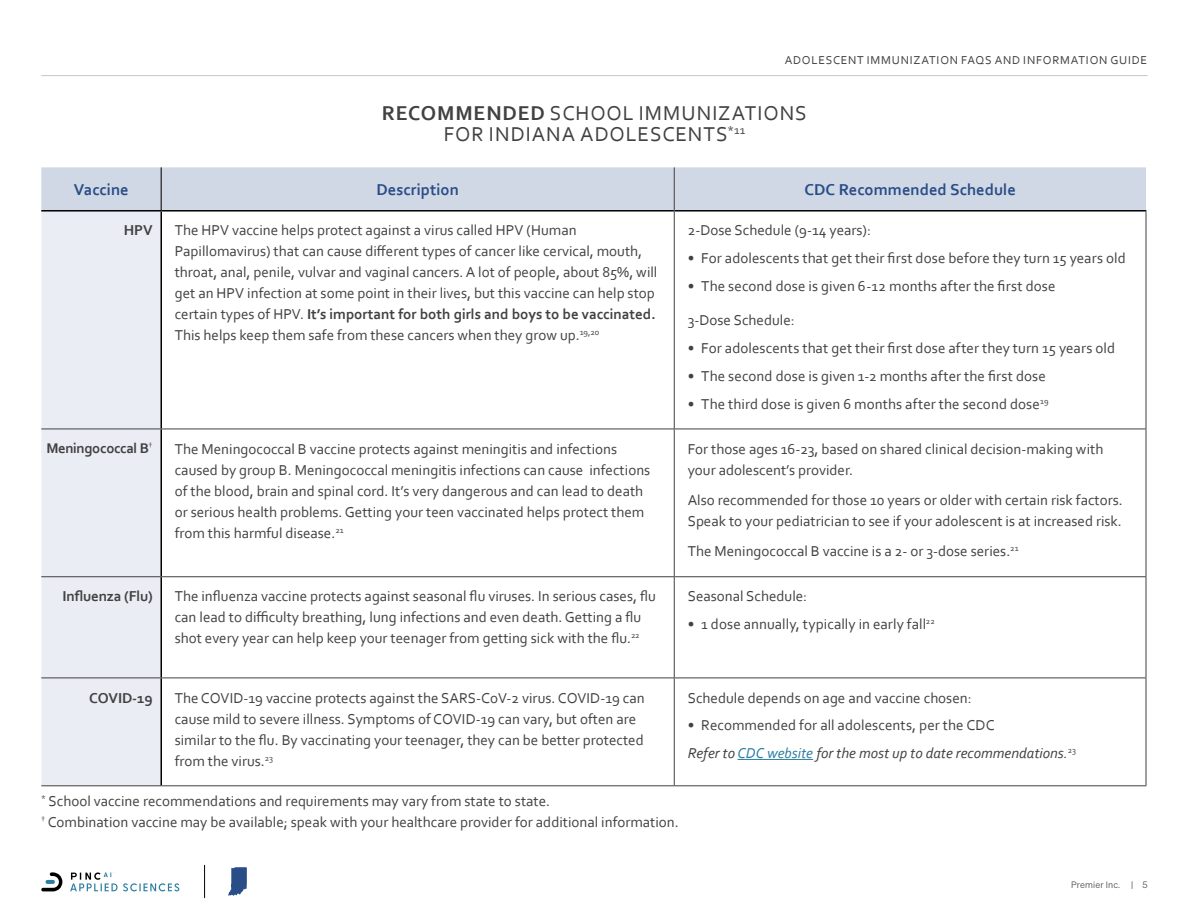
<style>
.page{position:relative;width:1188px;height:918px;background:#fff}
.page>*{position:absolute;margin:0;border:0;box-sizing:border-box;transform-origin:0 0}
.t1{font:21px/21px "Corbel";letter-spacing:.045em;color:#414042;text-align:center}
.t2{font:700 16.5px "Corbel";letter-spacing:.005em;color:#294d87}
.t3{font:15px/21px "Corbel";color:#414042}
.t4{font:italic 15px/27.8px "Corbel";color:#414042}
.t5{font:700 15px "Corbel";letter-spacing:-.01em;color:#414042}
.t6{font:700 14.7px "Corbel";letter-spacing:-.02em;color:#414042}
.t7{font:12px "Corbel";letter-spacing:.065em;color:#414042}
.t8{font:9px "Sohne Leicht";letter-spacing:.02em;color:#414042}
.s1{font-weight:700}
.s2{font-style:normal}
.s3{color:#2b7ea1}
</style>
<div class="page">
<svg style="left:41px;top:872px;width:21px;height:19px"></svg>
<svg style="left:70px;top:873px;width:109px;height:18px"></svg>
<svg style="left:228px;top:867px;width:19px;height:29px"></svg>
<hr style="left:204px;top:865px;width:1px;height:33px;background:#000">
<hr style="left:41px;top:75px;width:1107px;height:1px;background:#c5c6c6">
<div style="left:41px;top:167px;width:1105px;height:43px;background:#d0d8e5"></div>
<div style="left:41px;top:212px;width:119px;height:573px;background:#eaedf3"></div>
<hr style="left:41px;top:210px;width:120px;height:2px;background:#000">
<hr style="left:161px;top:210px;width:513px;height:2px;background:#000">
<hr style="left:160px;top:212px;width:2px;height:217px;background:#000">
<hr style="left:675px;top:210px;width:471px;height:2px;background:#000">
<hr style="left:160px;top:429px;width:2px;height:147px;background:#000">
<hr style="left:160px;top:577px;width:2px;height:101px;background:#000">
<hr style="left:160px;top:678px;width:2px;height:107px;background:#000">
<hr style="left:674px;top:167px;width:1px;height:44px;background:#414042">
<hr style="left:160px;top:167px;width:2px;height:43px;background:#414042">
<hr style="left:41px;top:429px;width:120px;height:1px;background:#414042">
<hr style="left:41px;top:576px;width:120px;height:1px;background:#414042">
<hr style="left:41px;top:678px;width:120px;height:1px;background:#414042">
<hr style="left:41px;top:785px;width:120px;height:1px;background:#414042">
<hr style="left:161px;top:429px;width:513px;height:1px;background:#414042">
<hr style="left:161px;top:576px;width:513px;height:1px;background:#414042">
<hr style="left:161px;top:678px;width:513px;height:1px;background:#414042">
<hr style="left:161px;top:785px;width:513px;height:1px;background:#414042">
<hr style="left:674px;top:429px;width:472px;height:1px;background:#414042">
<hr style="left:674px;top:576px;width:472px;height:1px;background:#414042">
<hr style="left:674px;top:678px;width:472px;height:1px;background:#414042">
<hr style="left:674px;top:785px;width:472px;height:1px;background:#414042">
<hr style="left:674px;top:211px;width:1px;height:218px;background:#414042">
<hr style="left:1146px;top:212px;width:1px;height:217px;background:#414042">
<hr style="left:674px;top:429px;width:1px;height:147px;background:#414042">
<hr style="left:1146px;top:429px;width:1px;height:147px;background:#414042">
<hr style="left:674px;top:577px;width:1px;height:101px;background:#414042">
<hr style="left:1146px;top:577px;width:1px;height:101px;background:#414042">
<hr style="left:674px;top:678px;width:1px;height:107px;background:#414042">
<hr style="left:1146px;top:678px;width:1px;height:107px;background:#414042">
<hr style="left:738px;top:759px;width:75px;height:1px;background:#2b7ea1">
<p class="t7" style="left:785px;top:53px;width:364px">ADOLESCENT IMMUNIZATION FAQS AND INFORMATION GUIDE</p>
<h1 class="t1" style="left:382px;top:102px;width:427px"><span class="s1">RECOMMENDED</span> SCHOOL IMMUNIZATIONS<br>FOR INDIANA ADOLESCENTS<sup>*11</sup></h1>
<p class="t2" style="left:74px;top:180px;width:56px">Vaccine</p>
<p class="t2" style="left:377px;top:180px;width:84px">Description</p>
<p class="t2" style="left:804px;top:180px;width:213px">CDC Recommended Schedule</p>
<p class="t5" style="left:124px;top:221px;width:30px">HPV</p>
<p class="t3" style="left:175px;top:220px;width:484px">The HPV vaccine helps protect against a virus called HPV (Human Papillomavirus) that can cause different types of cancer like cervical, mouth, throat, anal, penile, vulvar and vaginal cancers. A lot of people, about 85%, will get an HPV infection at some point in their lives, but this vaccine can help stop certain types of HPV. <span class="s1">It’s important for both girls and boys to be vaccinated.<br></span>This helps keep them safe from these cancers when they grow up.<sup>19,20</sup></p>
<p class="t3" style="left:688px;top:220px;width:185px">2-Dose Schedule (9-14 years):</p>
<p class="t3" style="left:688px;top:247px;width:440px">• For adolescents that get their first dose before they turn 15 years old</p>
<p class="t3" style="left:688px;top:275px;width:369px">• The second dose is given 6-12 months after the first dose</p>
<p class="t3" style="left:688px;top:310px;width:109px">3-Dose Schedule:</p>
<p class="t3" style="left:688px;top:337px;width:429px">• For adolescents that get their first dose after they turn 15 years old</p>
<p class="t3" style="left:688px;top:365px;width:360px">• The second dose is given 1-2 months after the first dose</p>
<p class="t3" style="left:688px;top:393px;width:362px">• The third dose is given 6 months after the second dose<sup>19</sup></p>
<p class="t6" style="left:46px;top:439px;width:108px">Meningococcal B<sup>†</sup></p>
<p class="t3" style="left:175px;top:438px;width:477px">The Meningococcal B vaccine protects against meningitis and infections caused by group B. Meningococcal meningitis infections can cause infections of the blood, brain and spinal cord. It’s very dangerous and can lead to death or serious health problems. Getting your teen vaccinated helps protect them from this harmful disease.<sup>21</sup></p>
<p class="t3" style="left:688px;top:438px;width:417px">For those ages 16-23, based on shared clinical decision-making with your adolescent’s provider.</p>
<p class="t3" style="left:688px;top:489px;width:437px">Also recommended for those 10 years or older with certain risk factors.<br>Speak to your pediatrician to see if your adolescent is at increased risk.</p>
<p class="t3" style="left:688px;top:541px;width:332px">The Meningococcal B vaccine is a 2- or 3-dose series.<sup>21</sup></p>
<p class="t5" style="left:63px;top:587px;width:92px">Influenza (Flu)</p>
<p class="t3" style="left:175px;top:586px;width:483px">The influenza vaccine protects against seasonal flu viruses. In serious cases, flu can lead to difficulty breathing, lung infections and even death. Getting a flu shot every year can help keep your teenager from getting sick with the flu.<sup>22</sup></p>
<p class="t3" style="left:688px;top:586px;width:121px">Seasonal Schedule:</p>
<p class="t3" style="left:688px;top:613px;width:249px">• 1 dose annually, typically in early fall<sup>22</sup></p>
<p class="t5" style="left:89px;top:688px;width:65px">COVID-19</p>
<p class="t3" style="left:175px;top:687px;width:472px">The COVID-19 vaccine protects against the SARS-CoV-2 virus. COVID-19 can cause mild to severe illness. Symptoms of COVID-19 can vary, but often are similar to the flu. By vaccinating your teenager, they can be better protected from the virus.<sup>23</sup></p>
<p class="t3" style="left:688px;top:687px;width:285px">Schedule depends on age and vaccine chosen:</p>
<p class="t4" style="left:688px;top:711px;width:390px"><span class="s2">• Recommended for all adolescents, per the CDC<br></span>Refer to <span class="s3">CDC website</span> for the most up to date recommendations.<sup>23</sup></p>
<p class="t3" style="left:41px;top:790px;width:639px"><sup>*</sup> School vaccine recommendations and requirements may vary from state to state.<br><sup>†</sup> Combination vaccine may be available; speak with your healthcare provider for additional information.</p>
<p class="t8" style="left:1071px;top:880px;width:78px">Premier Inc. | 5</p>
</div>
